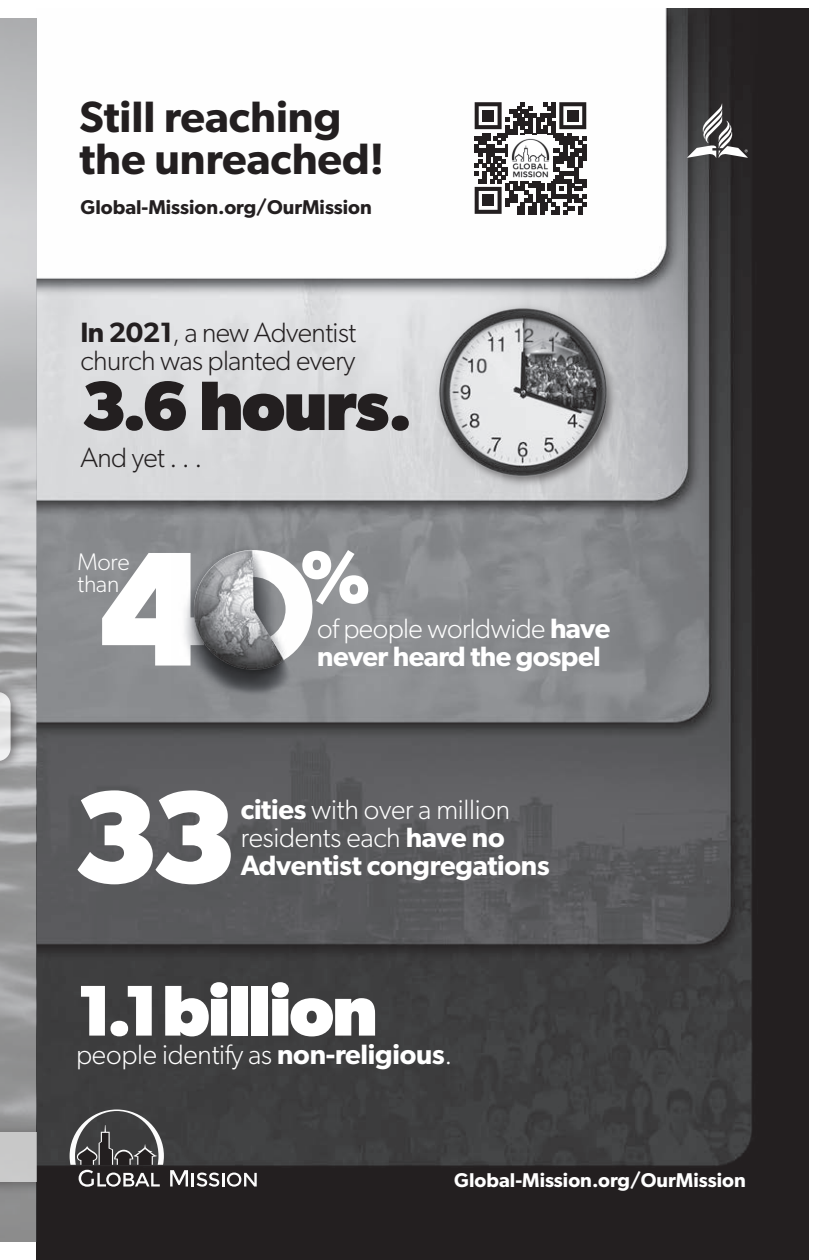
<style>
.page{position:relative;width:819px;height:1260px;background:#fff}
.page>*{position:absolute;margin:0;border:0;box-sizing:border-box;transform-origin:0 0}
.t1{font:700 132.2px "Gibson";color:#fff}
.t2{font:700 72px "Gibson";letter-spacing:-.025em;color:#fff}
.t3{font:700 70px "Gibson";letter-spacing:-.02em;color:#231f20}
.t4{font:600 44px/42px "Gibson";color:#231f20}
.t5{font:300 28px/28px "Gibson";letter-spacing:-.01em;color:#fff}
.t6{font:600 28px/28px "Gibson";letter-spacing:-.02em;color:#fff}
.t7{font:300 28px/28px "Gibson";letter-spacing:-.02em;color:#231f20}
.t8{font:300 24px/22px "Gibson";letter-spacing:-.01em;color:#fff}
.t9{font:600 20px "Gibson";color:#fff}
.t10{font:600 20px "Gibson";color:#231f20}
.s1{font-weight:600}
.s2{font-weight:300}
</style>
<div class="page">
<img style="left:36px;top:8px;width:773px;height:1252px">
<svg style="left:170px;top:1170px;width:87px;height:17px"></svg>
<svg style="left:70px;top:1110px;width:94px;height:77px"></svg>
<img style="left:171px;top:543px;width:155px;height:155px">
<svg style="left:102px;top:550px;width:266px;height:118px"></svg>
<svg style="left:687px;top:103px;width:61px;height:55px"></svg>
<svg style="left:475px;top:102px;width:111px;height:112px"></svg>
<div style="left:482px;top:110px;width:12px;height:11px;background:#231f20"></div>
<div style="left:567px;top:110px;width:12px;height:11px;background:#231f20"></div>
<div style="left:482px;top:195px;width:12px;height:11px;background:#231f20"></div>
<img style="left:509px;top:136px;width:43px;height:44px">
<img style="left:419px;top:293px;width:209px;height:199px">
<div style="left:0;top:683px;width:24px;height:92px;background:#231f20;opacity:.75"></div>
<svg style="left:0;top:692px;width:11px;height:69px"></svg>
<div style="left:0;top:1124px;width:37px;height:72px;background:#231f20;opacity:.75"></div>
<div style="left:0;top:1132px;width:37px;height:50px;background:#c8c8c8"></div>
<h3 class="t4" style="left:80px;top:95px;width:306px">Still reaching the unreached!</h3>
<p class="t10" style="left:81px;top:195px;width:293px">Global-Mission.org/OurMission</p>
<p class="t7" style="left:80px;top:318px;width:277px"><span class="s1">In 2021</span>, a new Adventist church was planted every</p>
<h3 class="t3" style="left:80px;top:364px;width:334px">3.6 hours.</h3>
<p class="t7" style="left:80px;top:443px;width:123px">And yet . . .</p>
<p class="t8" style="left:78px;top:550px;width:54px">More than</p>
<p class="t6" style="left:317px;top:613px;width:295px"><span class="s2">of people worldwide</span> have never heard the gospel</p>
<h1 class="t1" style="left:72px;top:759px;width:167px">33</h1>
<p class="t5" style="left:241px;top:795px;width:271px"><span class="s1">cities</span> with over a million residents each <span class="s1">have no</span></p>
<p class="t6" style="left:241px;top:851px;width:310px">Adventist congregations</p>
<h2 class="t2" style="left:76px;top:968px;width:303px">1.1 billion</h2>
<p class="t5" style="left:76px;top:1040px;width:378px">people identify as <span class="s1">non-religious</span>.</p>
<p class="t9" style="left:454px;top:1168px;width:293px">Global-Mission.org/OurMission</p>
</div>
